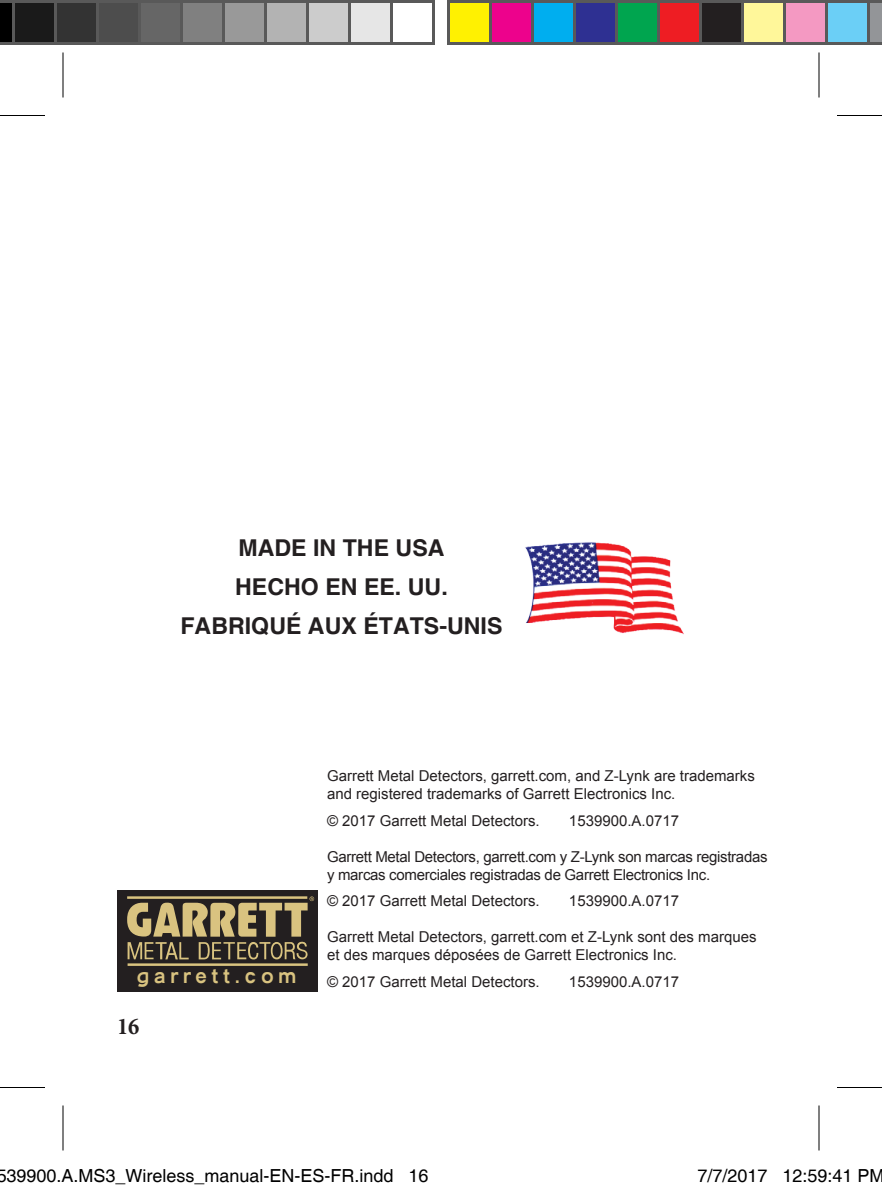
<style>
.page{position:relative;width:882px;height:1191px;background:#fff}
.page>*{position:absolute;margin:0;border:0;box-sizing:border-box;transform-origin:0 0}
.t1{font:700 condensed 24px "Minion Pro";color:#231f20}
.t2{font:700 23.1px/39.3px "Helvetica";color:#231f20;text-align:center}
.t3{font:700 20.7px "Catriel";letter-spacing:.22em;color:#d9c380}
.t4{font:18px "Helvetica";color:#000}
.t5{font:15px/18px "Arial";color:#231f20}
.t6{font:15px/18px "Arial";letter-spacing:-.02em;color:#231f20}
</style>
<div class="page">
<img style="left:525px;top:542px;width:159px;height:93px">
<div style="left:117px;top:890px;width:201px;height:102px;background:#231f20"></div>
<svg style="left:127px;top:896px;width:187px;height:70px"></svg>
<hr style="left:0;top:115px;width:45px;height:1px;background:#000">
<hr style="left:837px;top:115px;width:45px;height:1px;background:#000">
<hr style="left:0;top:1087px;width:45px;height:1px;background:#000">
<hr style="left:837px;top:1087px;width:45px;height:1px;background:#000">
<hr style="left:62px;top:52px;width:2px;height:46px;background:#000">
<hr style="left:62px;top:1106px;width:2px;height:44px;background:#000">
<hr style="left:818px;top:52px;width:2px;height:46px;background:#000">
<hr style="left:818px;top:1106px;width:2px;height:44px;background:#000">
<svg style="left:0;top:0;width:12px;height:45px"></svg>
<div style="left:14px;top:2px;width:42px;height:42px;background:#1a1a1a"></div>
<div style="left:12px;top:0;width:45px;height:45px;border:3px solid #595959"></div>
<div style="left:56px;top:2px;width:41px;height:42px;background:#333"></div>
<div style="left:54px;top:0;width:45px;height:45px;border:3px solid #595959"></div>
<div style="left:98px;top:2px;width:42px;height:42px;background:#4d4d4d"></div>
<div style="left:96px;top:0;width:45px;height:45px;border:3px solid #595959"></div>
<div style="left:140px;top:2px;width:41px;height:42px;background:#666"></div>
<div style="left:138px;top:0;width:45px;height:45px;border:3px solid #595959"></div>
<div style="left:182px;top:2px;width:42px;height:42px;background:#808080"></div>
<div style="left:180px;top:0;width:45px;height:45px;border:3px solid #595959"></div>
<div style="left:224px;top:2px;width:41px;height:42px;background:#999"></div>
<div style="left:222px;top:0;width:45px;height:45px;border:3px solid #595959"></div>
<div style="left:266px;top:2px;width:42px;height:42px;background:#b3b3b3"></div>
<div style="left:264px;top:0;width:45px;height:45px;border:3px solid #595959"></div>
<div style="left:308px;top:2px;width:41px;height:42px;background:#ccc"></div>
<div style="left:306px;top:0;width:45px;height:45px;border:3px solid #595959"></div>
<div style="left:350px;top:2px;width:42px;height:42px;background:#e6e6e6"></div>
<div style="left:348px;top:0;width:45px;height:45px;border:3px solid #595959"></div>
<div style="left:390px;top:0;width:45px;height:45px;border:3px solid #595959"></div>
<div style="left:448px;top:2px;width:42px;height:42px;background:#fff101"></div>
<div style="left:447px;top:0;width:45px;height:45px;border:3px solid #595959"></div>
<div style="left:490px;top:2px;width:42px;height:42px;background:#ed028c"></div>
<div style="left:489px;top:0;width:45px;height:45px;border:3px solid #595959"></div>
<div style="left:532px;top:2px;width:42px;height:42px;background:#00aeef"></div>
<div style="left:531px;top:0;width:45px;height:45px;border:3px solid #595959"></div>
<div style="left:574px;top:2px;width:42px;height:42px;background:#2e3092"></div>
<div style="left:573px;top:0;width:45px;height:45px;border:3px solid #595959"></div>
<div style="left:616px;top:2px;width:42px;height:42px;background:#00a54f"></div>
<div style="left:615px;top:0;width:45px;height:45px;border:3px solid #595959"></div>
<div style="left:658px;top:2px;width:42px;height:42px;background:#ee1d23"></div>
<div style="left:657px;top:0;width:45px;height:45px;border:3px solid #595959"></div>
<div style="left:700px;top:2px;width:42px;height:42px;background:#231f20"></div>
<div style="left:699px;top:0;width:45px;height:45px;border:3px solid #595959"></div>
<div style="left:742px;top:2px;width:42px;height:42px;background:#fff79a"></div>
<div style="left:741px;top:0;width:45px;height:45px;border:3px solid #595959"></div>
<div style="left:784px;top:2px;width:42px;height:42px;background:#f499c2"></div>
<div style="left:783px;top:0;width:45px;height:45px;border:3px solid #595959"></div>
<div style="left:826px;top:2px;width:42px;height:42px;background:#6bcff6"></div>
<div style="left:825px;top:0;width:45px;height:45px;border:3px solid #595959"></div>
<svg style="left:867px;top:0;width:15px;height:45px"></svg>
<h2 class="t2" style="left:180px;top:529px;width:324px">MADE IN THE USA<br>HECHO EN EE. UU.<br>FABRIQUÉ AUX ÉTATS-UNIS</h2>
<p class="t5" style="left:327px;top:767px;width:429px">Garrett Metal Detectors, garrett.com, and Z-Lynk are trademarks and registered trademarks of Garrett Electronics Inc.</p>
<p class="t5" style="left:327px;top:812px;width:214px">© 2017 Garrett Metal Detectors.</p>
<p class="t5" style="left:569px;top:812px;width:112px">1539900.A.0717</p>
<p class="t6" style="left:327px;top:848px;width:442px">Garrett Metal Detectors, garrett.com y Z-Lynk son marcas registradas y marcas comerciales registradas de Garrett Electronics Inc.</p>
<p class="t5" style="left:327px;top:892px;width:214px">© 2017 Garrett Metal Detectors.</p>
<p class="t5" style="left:569px;top:892px;width:112px">1539900.A.0717</p>
<p class="t5" style="left:327px;top:928px;width:431px">Garrett Metal Detectors, garrett.com et Z-Lynk sont des marques et des marques déposées de Garrett Electronics Inc.</p>
<h3 class="t3" style="left:137px;top:963px;width:161px">garrett.com</h3>
<p class="t5" style="left:327px;top:973px;width:214px">© 2017 Garrett Metal Detectors.</p>
<p class="t5" style="left:569px;top:973px;width:112px">1539900.A.0717</p>
<h1 class="t1" style="left:117px;top:1010px;width:24px">16</h1>
<p class="t4" style="left:-3px;top:1165px;width:434px">539900.A.MS3_Wireless_manual-EN-ES-FR.indd 16</p>
<p class="t4" style="left:698px;top:1165px;width:189px">7/7/2017 12:59:41 PM</p>
</div>
